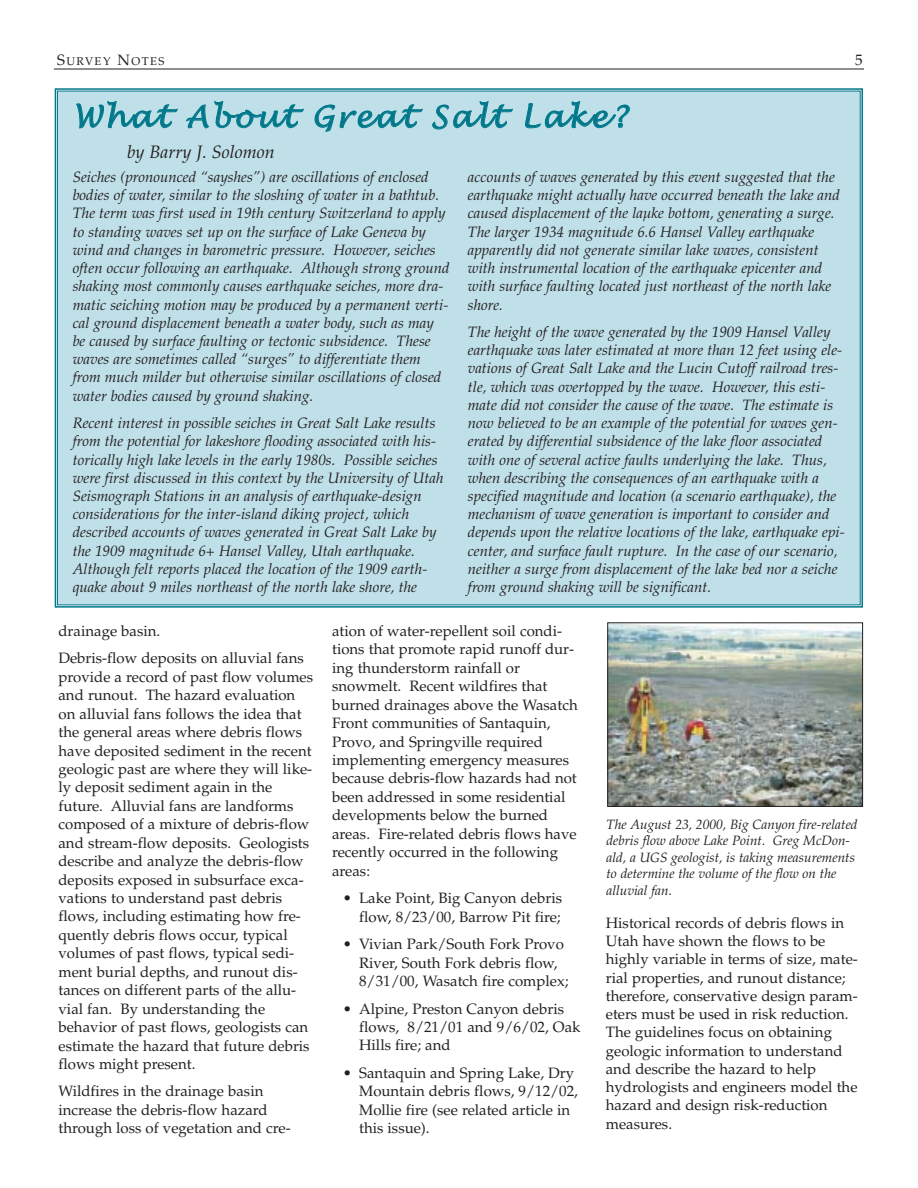
<style>
.page{position:relative;width:918px;height:1188px;background:#fff}
.page>*{position:absolute;margin:0;border:0;box-sizing:border-box;transform-origin:0 0}
.t1{font:italic 30px "Lucida Handwriting";letter-spacing:.085em;color:#00788a}
.t2{font:italic 18px "Palatino";color:#231f20}
.t3{font:italic 15px/18.3px "Palatino";color:#231f20}
.t4{font:15px/18.5px "Palatino";color:#231f20}
.t5{font:italic 13.5px/16.4px "Palatino";color:#231f20}
.t6{font:11.25px "Palatino";letter-spacing:.135em;color:#231f20}
.s1{font-size:15px}
</style>
<div class="page">
<hr style="left:54px;top:69px;width:810px;height:1px;background:#231f20">
<div style="left:57px;top:91px;width:803px;height:514px;background:#c0e0e9"></div>
<img style="left:609px;top:624px;width:252px;height:181px">
<div style="left:607px;top:622px;width:256px;height:185px;border:1px solid #231f20"></div>
<p class="t6" style="left:57px;top:57px;width:109px"><span class="s1">S</span>URVEY <span class="s1">N</span>OTES</p>
<p class="t4" style="left:855px;top:52px;width:9px">5</p>
<h1 class="t1" style="left:74px;top:102px;width:555px">What About Great Salt Lake?</h1>
<p class="t2" style="left:127px;top:145px;width:149px">by Barry J. Solomon</p>
<p class="t3" style="left:73px;top:169px;width:378px">Seiches (pronounced “sayshes”) are oscillations of enclosed bodies of water, similar to the sloshing of water in a bathtub.<br>The term was first used in 19th century Switzerland to apply to standing waves set up on the surface of Lake Geneva by wind and changes in barometric pressure. However, seiches often occur following an earthquake. Although strong ground shaking most commonly causes earthquake seiches, more dra&shy;matic seiching motion may be produced by a permanent verti&shy;cal ground displacement beneath a water body, such as may be caused by surface faulting or tectonic subsidence. These waves are sometimes called “surges” to differentiate them from much milder but otherwise similar oscillations of closed water bodies caused by ground shaking.</p>
<p class="t3" style="left:73px;top:415px;width:372px">Recent interest in possible seiches in Great Salt Lake results from the potential for lakeshore flooding associated with his&shy;torically high lake levels in the early 1980s. Possible seiches were first discussed in this context by the University of Utah Seismograph Stations in an analysis of earthquake-design considerations for the inter-island diking project, which described accounts of waves generated in Great Salt Lake by the 1909 magnitude 6+ Hansel Valley, Utah earthquake.<br>Although felt reports placed the location of the 1909 earth&shy;quake about 9 miles northeast of the north lake shore, the</p>
<p class="t3" style="left:468px;top:169px;width:374px">accounts of waves generated by this event suggested that the earthquake might actually have occurred beneath the lake and caused displacement of the laµke bottom, generating a surge.<br>The larger 1934 magnitude 6.6 Hansel Valley earthquake apparently did not generate similar lake waves, consistent with instrumental location of the earthquake epicenter and with surface faulting located just northeast of the north lake shore.</p>
<p class="t3" style="left:468px;top:324px;width:378px">The height of the wave generated by the 1909 Hansel Valley earthquake was later estimated at more than 12 feet using ele&shy;vations of Great Salt Lake and the Lucin Cutoff railroad tres&shy;tle, which was overtopped by the wave. However, this esti&shy;mate did not consider the cause of the wave. The estimate is now believed to be an example of the potential for waves gen&shy;erated by differential subsidence of the lake floor associated with one of several active faults underlying the lake. Thus, when describing the consequences of an earthquake with a specified magnitude and location (a scenario earthquake), the mechanism of wave generation is important to consider and depends upon the relative locations of the lake, earthquake epi&shy;center, and surface fault rupture. In the case of our scenario, neither a surge from displacement of the lake bed nor a seiche from ground shaking will be significant.</p>
<p class="t4" style="left:58px;top:619px;width:247px;line-height:27.5px">drainage basin.<br>Debris-flow deposits on alluvial fans</p>
<p class="t4" style="left:58px;top:669px;width:256px">provide a record of past flow volumes and runout. The hazard evaluation on alluvial fans follows the idea that the general areas where debris flows have deposited sediment in the recent geologic past are where they will like&shy;ly deposit sediment again in the future. Alluvial fans are landforms composed of a mixture of debris-flow and stream-flow deposits. Geologists describe and analyze the debris-flow deposits exposed in subsurface exca&shy;vations to understand past debris flows, including estimating how fre&shy;quently debris flows occur, typical volumes of past flows, typical sedi&shy;ment burial depths, and runout dis&shy;tances on different parts of the allu&shy;vial fan. By understanding the behavior of past flows, geologists can estimate the hazard that future debris flows might present.</p>
<p class="t4" style="left:58px;top:1084px;width:234px">Wildfires in the drainage basin increase the debris-flow hazard through loss of vegetation and cre-</p>
<p class="t4" style="left:332px;top:623px;width:247px">ation of water-repellent soil condi&shy;tions that promote rapid runoff dur&shy;ing thunderstorm rainfall or snowmelt. Recent wildfires that burned drainages above the Wasatch<br>Front communities of Santaquin,<br>Provo, and Springville required implementing emergency measures because debris-flow hazards had not been addressed in some residential developments below the burned areas. Fire-related debris flows have recently occurred in the following areas:</p>
<p class="t4" style="left:343px;top:891px;width:221px;text-align:right">• Lake Point, Big Canyon debris flow, 8/23/00, Barrow Pit fire;</p>
<p class="t4" style="left:359px;top:937px;width:211px;text-indent:-16px">• Vivian Park/South Fork Provo<br>River, South Fork debris flow,<br>8/31/00, Wasatch fire complex;</p>
<p class="t4" style="left:359px;top:1001px;width:223px;text-indent:-16px">• Alpine, Preston Canyon debris flows, 8/21/01 and 9/6/02, Oak<br>Hills fire; and</p>
<p class="t4" style="left:359px;top:1065px;width:220px;text-indent:-16px">• Santaquin and Spring Lake, Dry<br>Mountain debris flows, 9/12/02,<br>Mollie fire (see related article in this issue).</p>
<p class="t5" style="left:606px;top:818px;width:253px">The August 23, 2000, Big Canyon fire-related debris flow above Lake Point. Greg McDon&shy;ald, a UGS geologist, is taking measurements to determine the volume of the flow on the alluvial fan.</p>
<p class="t4" style="left:606px;top:915px;width:254px">Historical records of debris flows in Utah have shown the flows to be highly variable in terms of size, mate&shy;rial properties, and runout distance; therefore, conservative design param&shy;eters must be used in risk reduction.<br>The guidelines focus on obtaining geologic information to understand and describe the hazard to help hydrologists and engineers model the hazard and design risk-reduction measures.</p>
</div>
